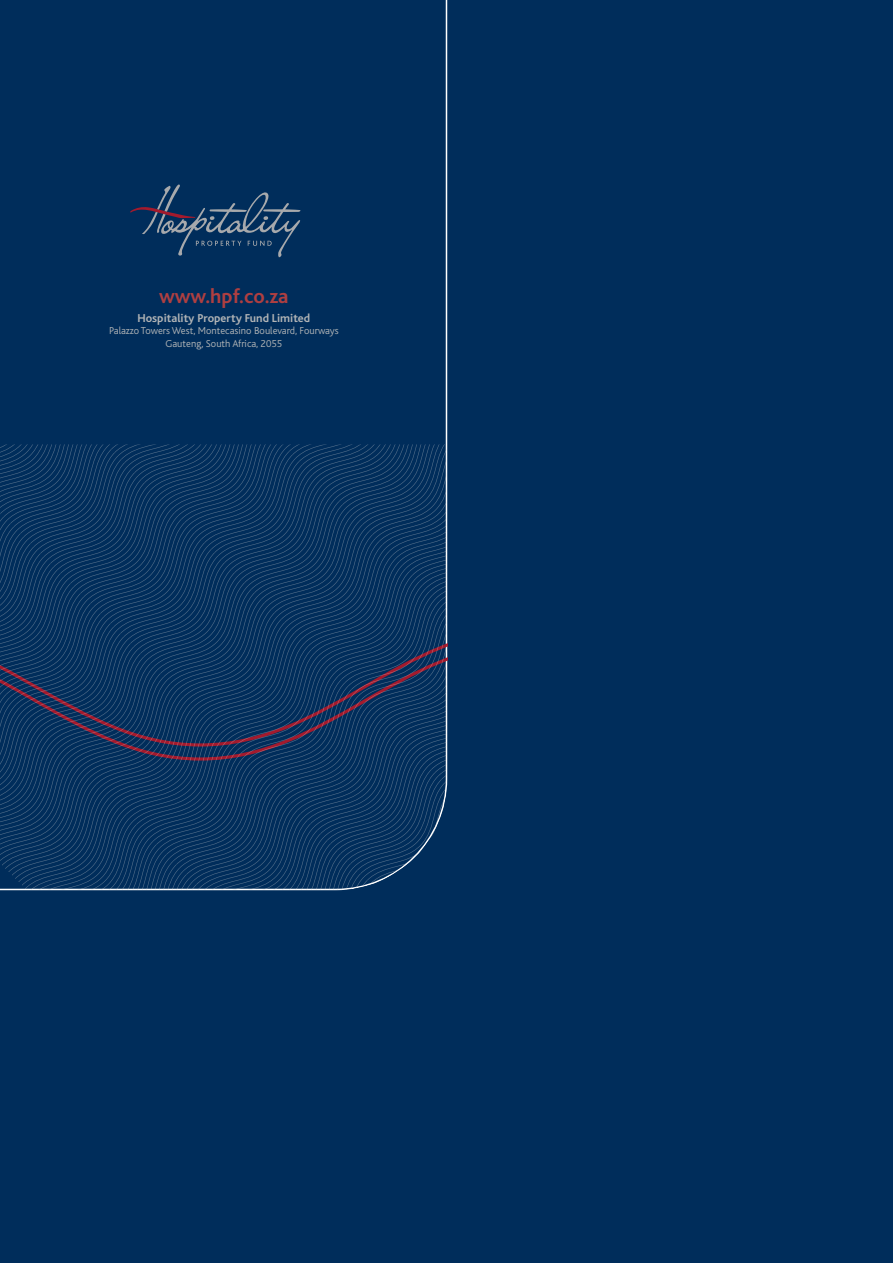
<style>
.page{position:relative;width:893px;height:1263px;background:#002d5b}
.page>*{position:absolute;margin:0;border:0;box-sizing:border-box;transform-origin:0 0}
.t1{font:700 21px "Bliss";color:#af3f41}
.t2{font:700 12px "Bliss";color:#b1b4b6}
.t3{font:300 10.5px/12.6px "Bliss";color:#b1b4b6;text-align:center}
</style>
<div class="page">
<svg style="left:130px;top:0;width:318px;height:444px"></svg>
<svg style="left:0;top:444px;width:448px;height:447px"></svg>
<h1 class="t1" style="left:159px;top:285px;width:131px">www.hpf.co.za</h1>
<p class="t2" style="left:137px;top:311px;width:174px">Hospitality Property Fund Limited</p>
<p class="t3" style="left:109px;top:325px;width:231px">Palazzo Towers West, Montecasino Boulevard, Fourways<br>Gauteng, South Africa, 2055</p>
</div>
